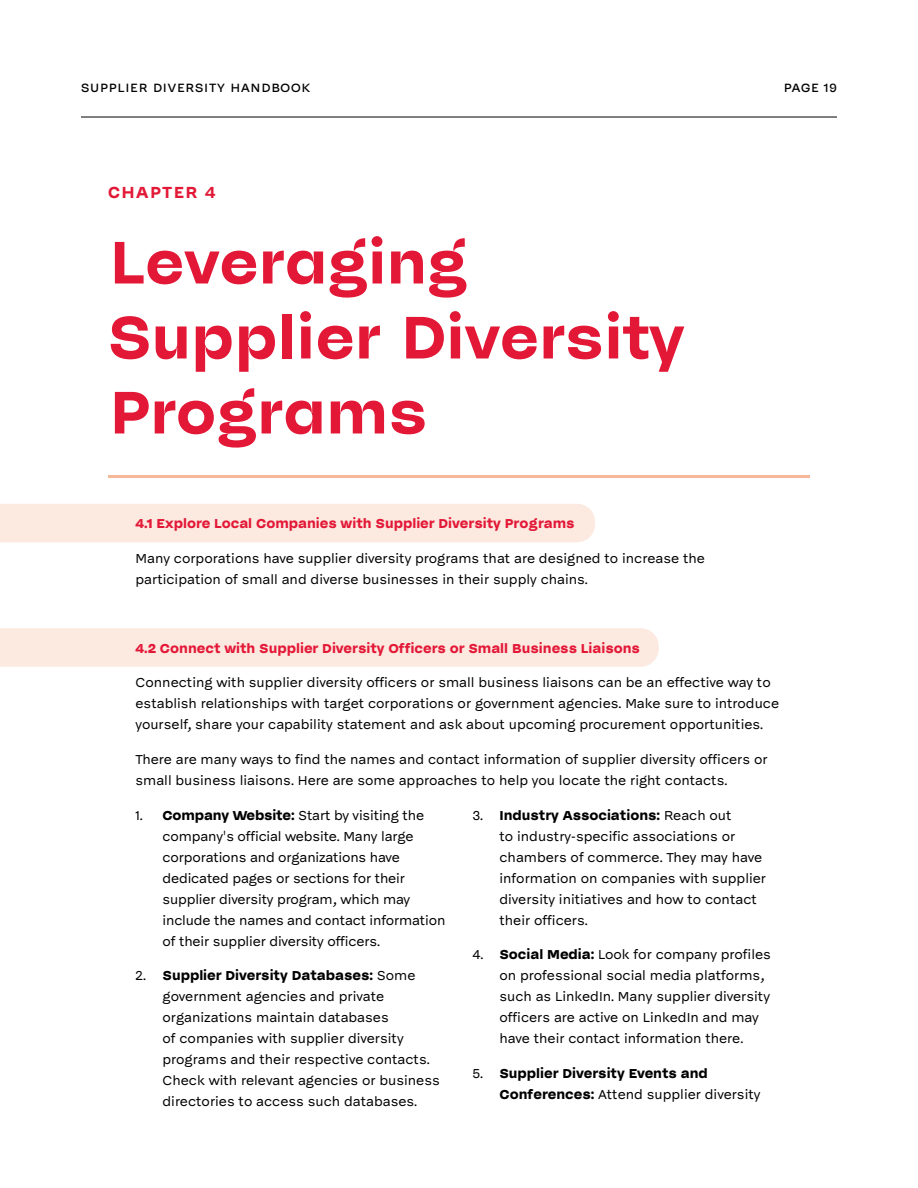
<style>
.page{position:relative;width:918px;height:1188px;background:#fff}
.page>*{position:absolute;margin:0;border:0;box-sizing:border-box;transform-origin:0 0}
.t1{font:700 67.5px/75px "Mc Queen Display";color:#e31837}
.t2{font:700 18px "Mc Queen Display";letter-spacing:.06em;color:#e31837}
.t3{font:15px/21px "Mc Queen Grotesk";color:#000}
.t4{font:900 15px "Mc Queen Grotesk";color:#e31837}
.t5{font:900 15px/21px "Mc Queen Grotesk";color:#000}
.t6{font:500 13.5px "Mc Queen Display";letter-spacing:.06em;color:#000}
.s1{font-weight:900}
.s2{font-weight:400}
</style>
<div class="page">
<hr style="left:81px;top:117px;width:756px;height:1px;background:#000">
<hr style="left:108px;top:475px;width:702px;height:3px;background:#f5b899">
<div style="left:0;top:504px;width:595px;height:38px;background:#fce9e0"></div>
<div style="left:0;top:628px;width:659px;height:39px;background:#fce9e0"></div>
<p class="t6" style="left:81px;top:80px;width:231px">SUPPLIER DIVERSITY HANDBOOK</p>
<p class="t6" style="left:784px;top:80px;width:55px">PAGE 19</p>
<p class="t2" style="left:108px;top:182px;width:109px">CHAPTER 4</p>
<h1 class="t1" style="left:108px;top:225px;width:578px">Leveraging<br>Supplier Diversity<br>Programs</h1>
<p class="t4" style="left:136px;top:515px;width:441px">4.1 Explore Local Companies with Supplier Diversity Programs</p>
<p class="t3" style="left:136px;top:547px;width:571px">Many corporations have supplier diversity programs that are designed to increase the participation of small and diverse businesses in their supply chains.</p>
<p class="t4" style="left:136px;top:640px;width:506px">4.2 Connect with Supplier Diversity Officers or Small Business Liaisons</p>
<p class="t3" style="left:136px;top:672px;width:645px">Connecting with supplier diversity officers or small business liaisons can be an effective way to establish relationships with target corporations or government agencies. Make sure to introduce yourself, share your capability statement and ask about upcoming procurement opportunities.</p>
<p class="t3" style="left:136px;top:748px;width:634px">There are many ways to find the names and contact information of supplier diversity officers or small business liaisons. Here are some approaches to help you locate the right contacts.</p>
<p class="t3" style="left:163px;top:805px;width:284px;text-indent:-27px">1. <span class="s1">Company Website:</span> Start by visiting the company's official website. Many large corporations and organizations have dedicated pages or sections for their supplier diversity program, which may include the names and contact information of their supplier diversity officers.</p>
<p class="t3" style="left:163px;top:965px;width:279px;text-indent:-27px">2. <span class="s1">Supplier Diversity Databases:</span> Some government agencies and private organizations maintain databases<br>of companies with supplier diversity programs and their respective contacts.<br>Check with relevant agencies or business directories to access such databases.</p>
<p class="t3" style="left:500px;top:805px;width:268px;text-indent:-27px">3. <span class="s1">Industry Associations:</span> Reach out<br>to industry-specific associations or chambers of commerce. They may have information on companies with supplier diversity initiatives and how to contact their officers.</p>
<p class="t3" style="left:500px;top:944px;width:273px;text-indent:-27px">4. <span class="s1">Social Media:</span> Look for company profiles on professional social media platforms, such as LinkedIn. Many supplier diversity officers are active on LinkedIn and may have their contact information there.</p>
<p class="t5" style="left:500px;top:1063px;width:263px;text-indent:-27px"><span class="s2">5.</span> Supplier Diversity Events and<br>Conferences: <span class="s2">Attend supplier diversity</span></p>
</div>
